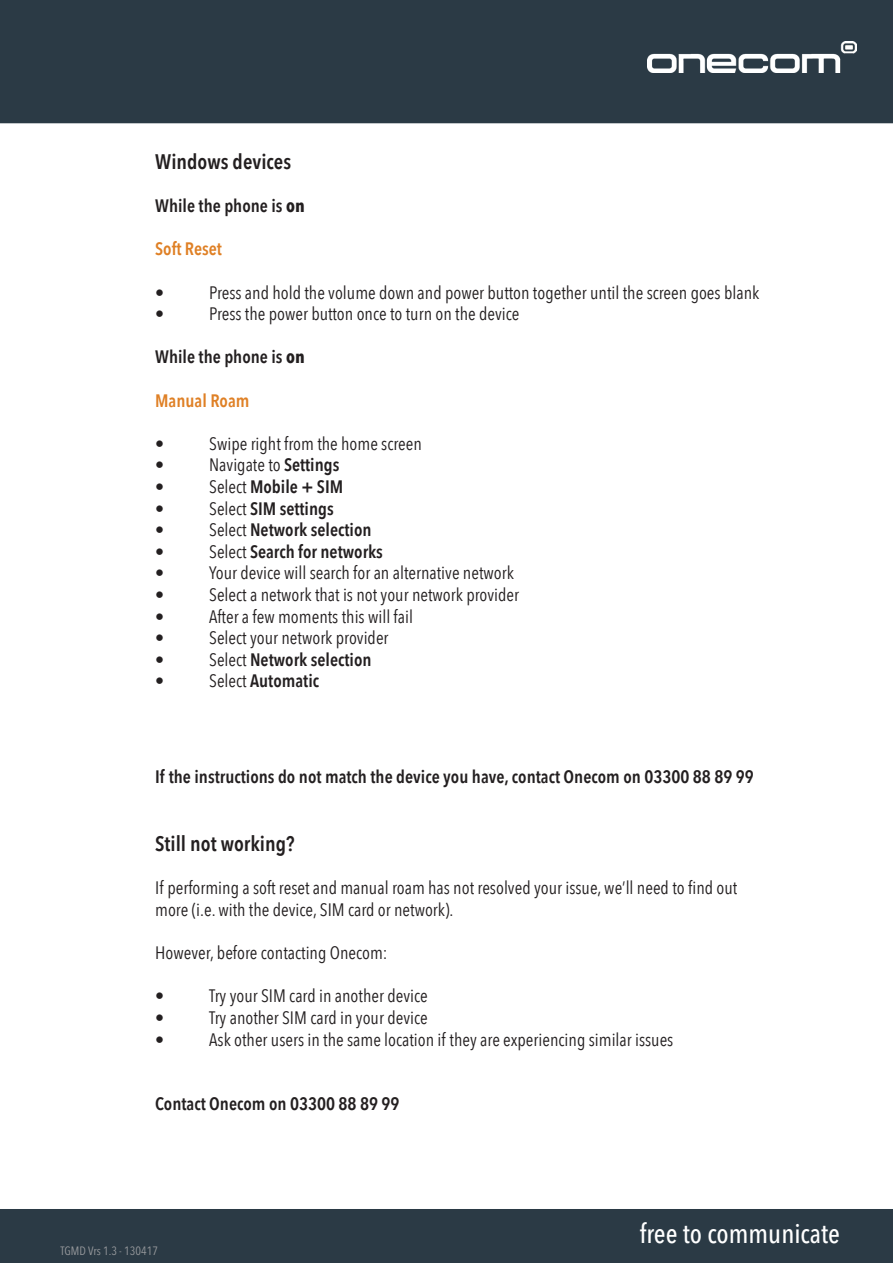
<style>
.page{position:relative;width:893px;height:1263px;background:#fff}
.page>*{position:absolute;margin:0;border:0;box-sizing:border-box;transform-origin:0 0}
.t1{font:500 condensed 27px "Avenir Next LT Pro";color:#fff}
.t2{font:600 21px "Avenir Next Condensed";color:#231f20}
.t3{font:18px/21.6px "Avenir Next Condensed";color:#231f20}
.t4{font:600 18px "Avenir Next Condensed";color:#231f20}
.t5{font:600 18px "Avenir Next Condensed";color:#df8025}
.t6{font:condensed 12px "Avenir Next LT Pro";color:#999b9e}
.s1{font-weight:700}
.s2{font-weight:600}
.s3{font-weight:400}
</style>
<div class="page">
<div style="left:0;top:1209px;width:893px;height:54px;background:#2b3a45"></div>
<div style="left:0;top:0;width:893px;height:123px;background:#2b3a45"></div>
<img style="left:647px;top:41px;width:209px;height:32px">
<p class="t2" style="left:155px;top:143px;width:137px">Windows devices</p>
<p class="t4" style="left:155px;top:190px;width:151px">While the phone is <span class="s1">on</span></p>
<p class="t5" style="left:155px;top:234px;width:68px">Soft Reset</p>
<p class="t3" style="left:155px;top:281px;width:10px">•</p>
<p class="t3" style="left:209px;top:281px;width:552px">Press and hold the volume down and power button together until the screen goes blank</p>
<p class="t3" style="left:155px;top:302px;width:10px">•</p>
<p class="t3" style="left:209px;top:302px;width:312px">Press the power button once to turn on the device</p>
<p class="t4" style="left:155px;top:342px;width:151px">While the phone is <span class="s1">on</span></p>
<p class="t5" style="left:155px;top:385px;width:96px">Manual Roam</p>
<p class="t3" style="left:155px;top:432px;width:10px">•</p>
<p class="t3" style="left:209px;top:432px;width:214px">Swipe right from the home screen</p>
<p class="t3" style="left:155px;top:453px;width:10px">•</p>
<p class="t3" style="left:209px;top:453px;width:132px">Navigate to <span class="s2">Settings</span></p>
<p class="t3" style="left:155px;top:475px;width:10px">•</p>
<p class="t4" style="left:209px;top:471px;width:136px"><span class="s3">Select</span> Mobile + SIM</p>
<p class="t3" style="left:155px;top:497px;width:10px">•</p>
<p class="t4" style="left:209px;top:493px;width:126px"><span class="s3">Select</span> SIM settings</p>
<p class="t3" style="left:155px;top:518px;width:10px">•</p>
<p class="t4" style="left:209px;top:514px;width:164px"><span class="s3">Select</span> Network selection</p>
<p class="t3" style="left:155px;top:540px;width:10px">•</p>
<p class="t4" style="left:209px;top:536px;width:175px"><span class="s3">Select</span> Search for networks</p>
<p class="t3" style="left:155px;top:561px;width:10px">•</p>
<p class="t3" style="left:209px;top:561px;width:306px">Your device will search for an alternative network</p>
<p class="t3" style="left:155px;top:583px;width:10px">•</p>
<p class="t3" style="left:209px;top:583px;width:311px">Select a network that is not your network provider</p>
<p class="t3" style="left:155px;top:605px;width:10px">•</p>
<p class="t3" style="left:209px;top:605px;width:205px">After a few moments this will fail</p>
<p class="t3" style="left:155px;top:626px;width:10px">•</p>
<p class="t3" style="left:209px;top:626px;width:181px">Select your network provider</p>
<p class="t3" style="left:155px;top:648px;width:10px">•</p>
<p class="t4" style="left:209px;top:644px;width:164px"><span class="s3">Select</span> Network selection</p>
<p class="t3" style="left:155px;top:669px;width:10px">•</p>
<p class="t4" style="left:209px;top:666px;width:111px"><span class="s3">Select</span> Automatic</p>
<p class="t4" style="left:155px;top:761px;width:600px">If the instructions do not match the device you have, contact Onecom on 03300 88 89 99</p>
<p class="t2" style="left:155px;top:826px;width:141px">Still not working?</p>
<p class="t3" style="left:155px;top:876px;width:584px">If performing a soft reset and manual roam has not resolved your issue, we’ll need to find out more (i.e. with the device, SIM card or network).</p>
<p class="t3" style="left:155px;top:941px;width:234px">However, before contacting Onecom:</p>
<p class="t3" style="left:155px;top:984px;width:10px">•</p>
<p class="t3" style="left:209px;top:984px;width:220px">Try your SIM card in another device</p>
<p class="t3" style="left:155px;top:1006px;width:10px">•</p>
<p class="t3" style="left:209px;top:1006px;width:220px">Try another SIM card in your device</p>
<p class="t3" style="left:155px;top:1028px;width:10px">•</p>
<p class="t3" style="left:209px;top:1028px;width:466px">Ask other users in the same location if they are experiencing similar issues</p>
<p class="t4" style="left:155px;top:1088px;width:246px">Contact Onecom on 03300 88 89 99</p>
<p class="t6" style="left:61px;top:1244px;width:99px">TGMD Vrs 1.3 - 130417</p>
<h1 class="t1" style="left:640px;top:1217px;width:202px">free to communicate</h1>
</div>
